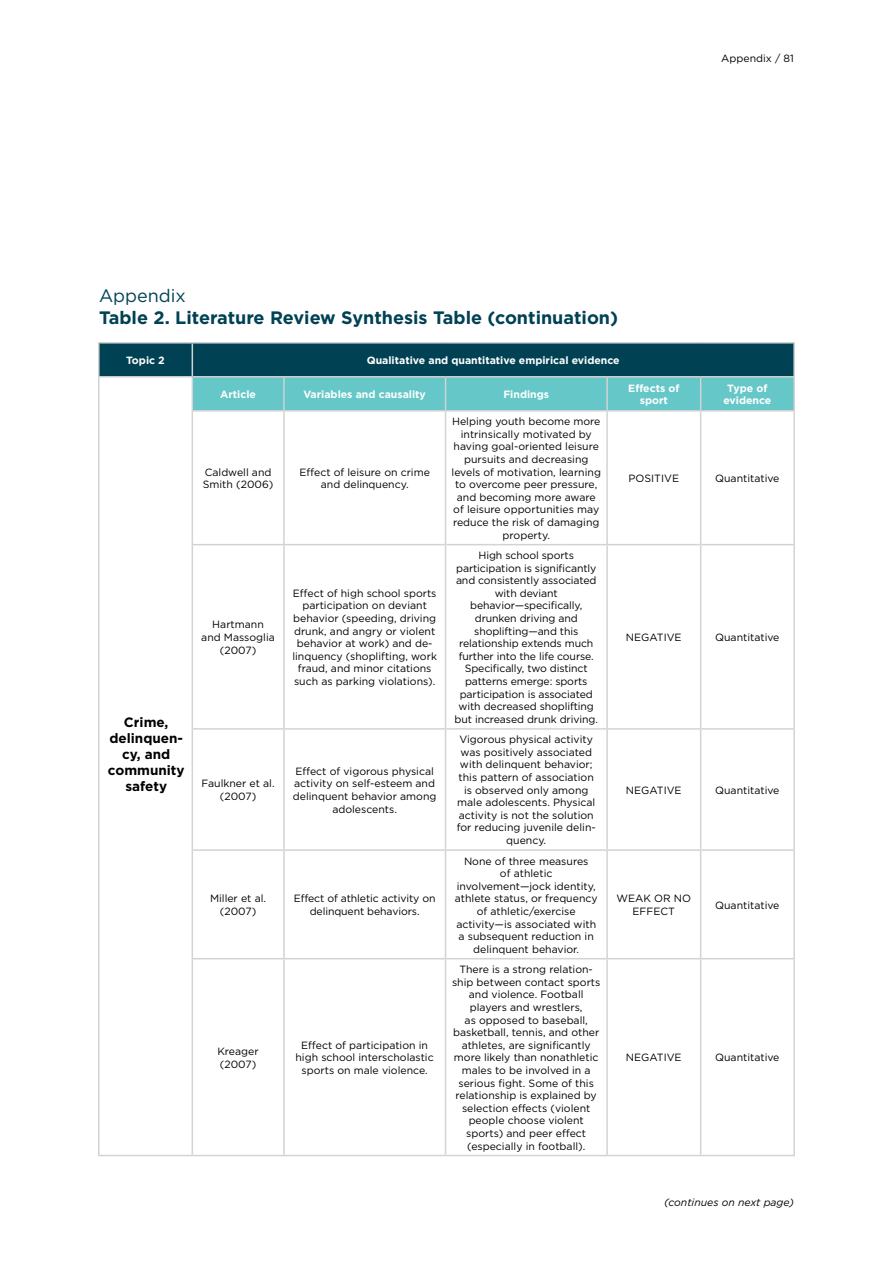
<style>
.page{position:relative;width:893px;height:1263px;background:#fff}
.page>*{position:absolute;margin:0;border:0;box-sizing:border-box;transform-origin:0 0}
.t1{font:700 18px "Gotham";color:#014154}
.t2{font:18px "Gotham";color:#014154}
.t3{font:700 13.5px/16.2px "Gotham";color:#000;text-align:center}
.t4{font:10.5px/12.6px "Gotham";color:#000;text-align:center}
.t5{font:700 10.5px/12.6px "Gotham";color:#fff;text-align:center}
.t6{font:italic 10.5px "Gotham";color:#000}
</style>
<div class="page">
<svg style="left:100px;top:344px;width:693px;height:67px;background:#3d8791"></svg>
<hr style="left:98px;top:342px;width:94px;height:2px;background:#d1d3d4">
<hr style="left:98px;top:344px;width:2px;height:32px;background:#d1d3d4">
<hr style="left:192px;top:342px;width:92px;height:2px;background:#d1d3d4">
<hr style="left:192px;top:344px;width:1px;height:32px;background:#d1d3d4">
<hr style="left:284px;top:342px;width:161px;height:2px;background:#d1d3d4">
<hr style="left:445px;top:342px;width:162px;height:2px;background:#d1d3d4">
<hr style="left:607px;top:342px;width:94px;height:2px;background:#d1d3d4">
<hr style="left:701px;top:342px;width:94px;height:2px;background:#d1d3d4">
<hr style="left:793px;top:344px;width:2px;height:32px;background:#d1d3d4">
<hr style="left:192px;top:730px;width:1px;height:119px;background:#d1d3d4">
<hr style="left:283px;top:730px;width:2px;height:119px;background:#d1d3d4">
<hr style="left:445px;top:730px;width:1px;height:119px;background:#d1d3d4">
<hr style="left:606px;top:730px;width:2px;height:119px;background:#d1d3d4">
<hr style="left:700px;top:730px;width:1px;height:119px;background:#d1d3d4">
<hr style="left:793px;top:730px;width:2px;height:119px;background:#d1d3d4">
<hr style="left:98px;top:376px;width:94px;height:2px;background:#d1d3d4">
<hr style="left:98px;top:378px;width:2px;height:33px;background:#d1d3d4">
<hr style="left:192px;top:376px;width:92px;height:2px;background:#d1d3d4">
<hr style="left:192px;top:378px;width:1px;height:32px;background:#d1d3d4">
<hr style="left:284px;top:376px;width:161px;height:2px;background:#d1d3d4">
<hr style="left:283px;top:378px;width:2px;height:32px;background:#d1d3d4">
<hr style="left:445px;top:376px;width:162px;height:2px;background:#d1d3d4">
<hr style="left:445px;top:378px;width:1px;height:32px;background:#d1d3d4">
<hr style="left:607px;top:376px;width:94px;height:2px;background:#d1d3d4">
<hr style="left:606px;top:378px;width:2px;height:32px;background:#d1d3d4">
<hr style="left:701px;top:376px;width:94px;height:2px;background:#d1d3d4">
<hr style="left:700px;top:378px;width:1px;height:32px;background:#d1d3d4">
<hr style="left:793px;top:378px;width:2px;height:32px;background:#d1d3d4">
<hr style="left:98px;top:411px;width:2px;height:134px;background:#d1d3d4">
<hr style="left:98px;top:545px;width:2px;height:184px;background:#d1d3d4">
<hr style="left:98px;top:729px;width:2px;height:121px;background:#d1d3d4">
<hr style="left:98px;top:850px;width:2px;height:109px;background:#d1d3d4">
<hr style="left:98px;top:959px;width:2px;height:196px;background:#d1d3d4">
<hr style="left:192px;top:545px;width:1px;height:183px;background:#d1d3d4">
<hr style="left:283px;top:545px;width:2px;height:183px;background:#d1d3d4">
<hr style="left:445px;top:545px;width:1px;height:183px;background:#d1d3d4">
<hr style="left:606px;top:545px;width:2px;height:183px;background:#d1d3d4">
<hr style="left:700px;top:545px;width:1px;height:183px;background:#d1d3d4">
<hr style="left:793px;top:545px;width:2px;height:183px;background:#d1d3d4">
<hr style="left:192px;top:728px;width:92px;height:2px;background:#d1d3d4">
<hr style="left:284px;top:728px;width:161px;height:2px;background:#d1d3d4">
<hr style="left:445px;top:728px;width:162px;height:2px;background:#d1d3d4">
<hr style="left:607px;top:728px;width:94px;height:2px;background:#d1d3d4">
<hr style="left:701px;top:728px;width:94px;height:2px;background:#d1d3d4">
<hr style="left:192px;top:410px;width:92px;height:2px;background:#d3d3d1">
<hr style="left:192px;top:412px;width:1px;height:132px;background:#d3d3d1">
<hr style="left:284px;top:410px;width:161px;height:2px;background:#d3d3d1">
<hr style="left:283px;top:412px;width:2px;height:132px;background:#d3d3d1">
<hr style="left:445px;top:410px;width:162px;height:2px;background:#d3d3d1">
<hr style="left:445px;top:412px;width:1px;height:132px;background:#d3d3d1">
<hr style="left:607px;top:410px;width:94px;height:2px;background:#d3d3d1">
<hr style="left:606px;top:412px;width:2px;height:132px;background:#d3d3d1">
<hr style="left:701px;top:410px;width:94px;height:2px;background:#d3d3d1">
<hr style="left:700px;top:412px;width:1px;height:132px;background:#d3d3d1">
<hr style="left:793px;top:412px;width:2px;height:132px;background:#d3d3d1">
<hr style="left:192px;top:544px;width:92px;height:1px;background:#d3d3d1">
<hr style="left:284px;top:544px;width:161px;height:1px;background:#d3d3d1">
<hr style="left:445px;top:544px;width:162px;height:1px;background:#d3d3d1">
<hr style="left:607px;top:544px;width:94px;height:1px;background:#d3d3d1">
<hr style="left:701px;top:544px;width:94px;height:1px;background:#d3d3d1">
<hr style="left:192px;top:849px;width:92px;height:2px;background:#d3d3d1">
<hr style="left:192px;top:851px;width:1px;height:107px;background:#d3d3d1">
<hr style="left:284px;top:849px;width:161px;height:2px;background:#d3d3d1">
<hr style="left:283px;top:851px;width:2px;height:107px;background:#d3d3d1">
<hr style="left:445px;top:849px;width:162px;height:2px;background:#d3d3d1">
<hr style="left:445px;top:851px;width:1px;height:107px;background:#d3d3d1">
<hr style="left:607px;top:849px;width:94px;height:2px;background:#d3d3d1">
<hr style="left:606px;top:851px;width:2px;height:107px;background:#d3d3d1">
<hr style="left:701px;top:849px;width:94px;height:2px;background:#d3d3d1">
<hr style="left:700px;top:851px;width:1px;height:107px;background:#d3d3d1">
<hr style="left:793px;top:851px;width:2px;height:107px;background:#d3d3d1">
<hr style="left:192px;top:958px;width:92px;height:1px;background:#d3d3d1">
<hr style="left:192px;top:959px;width:1px;height:196px;background:#d3d3d1">
<hr style="left:284px;top:958px;width:161px;height:1px;background:#d3d3d1">
<hr style="left:283px;top:959px;width:2px;height:196px;background:#d3d3d1">
<hr style="left:445px;top:958px;width:162px;height:1px;background:#d3d3d1">
<hr style="left:445px;top:959px;width:1px;height:196px;background:#d3d3d1">
<hr style="left:607px;top:958px;width:94px;height:1px;background:#d3d3d1">
<hr style="left:606px;top:959px;width:2px;height:196px;background:#d3d3d1">
<hr style="left:701px;top:958px;width:94px;height:1px;background:#d3d3d1">
<hr style="left:700px;top:959px;width:1px;height:196px;background:#d3d3d1">
<hr style="left:793px;top:959px;width:2px;height:196px;background:#d3d3d1">
<hr style="left:98px;top:1155px;width:94px;height:1px;background:#d3d3d1">
<hr style="left:192px;top:1155px;width:92px;height:1px;background:#d3d3d1">
<hr style="left:284px;top:1155px;width:161px;height:1px;background:#d3d3d1">
<hr style="left:445px;top:1155px;width:162px;height:1px;background:#d3d3d1">
<hr style="left:607px;top:1155px;width:94px;height:1px;background:#d3d3d1">
<hr style="left:701px;top:1155px;width:94px;height:1px;background:#d3d3d1">
<h1 class="t2" style="left:99px;top:285px;width:88px">Appendix</h1>
<h1 class="t1" style="left:99px;top:306px;width:521px">Table 2. Literature Review Synthesis Table (continuation)</h1>
<p class="t4" style="left:721px;top:52px;width:74px">Appendix / 81</p>
<p class="t5" style="left:126px;top:354px;width:40px">Topic 2</p>
<p class="t5" style="left:367px;top:354px;width:254px">Qualitative and quantitative empirical evidence</p>
<p class="t5" style="left:220px;top:388px;width:37px">Article</p>
<p class="t5" style="left:303px;top:388px;width:124px">Variables and causality</p>
<p class="t5" style="left:503px;top:388px;width:47px">Findings</p>
<p class="t5" style="left:628px;top:382px;width:53px">Effects of sport</p>
<p class="t5" style="left:723px;top:382px;width:49px">Type of evidence</p>
<p class="t3" style="left:108px;top:713px;width:78px">Crime, delinquen&shy;cy, and community safety</p>
<p class="t4" style="left:203px;top:465px;width:72px;text-align:left">Caldwell and<br>Smith (2006)</p>
<p class="t4" style="left:299px;top:465px;width:132px">Effect of leisure on crime and delinquency.</p>
<p class="t4" style="left:201px;top:618px;width:75px">Hartmann and Massoglia (2007)</p>
<p class="t4" style="left:292px;top:587px;width:146px">Effect of high school sports participation on deviant behavior (speeding, driving drunk, and angry or violent behavior at work) and de&shy;linquency (shoplifting, work fraud, and minor citations such as parking violations).</p>
<p class="t4" style="left:202px;top:777px;width:75px">Faulkner et al. (2007)</p>
<p class="t4" style="left:293px;top:764px;width:145px">Effect of vigorous physical activity on self-esteem and delinquent behavior among adolescents.</p>
<p class="t4" style="left:210px;top:892px;width:58px">Miller et al. (2007)</p>
<p class="t4" style="left:294px;top:892px;width:143px">Effect of athletic activity on delinquent behaviors.</p>
<p class="t4" style="left:217px;top:1045px;width:43px;text-align:left">Kreager (2007)</p>
<p class="t4" style="left:295px;top:1038px;width:140px">Effect of participation in high school interscholastic sports on male violence.</p>
<p class="t4" style="left:452px;top:415px;width:151px">Helping youth become more intrinsically motivated by having goal-oriented leisure pursuits and decreasing levels of motivation, learning to overcome peer pressure, and becoming more aware of leisure opportunities may reduce the risk of damaging property.</p>
<p class="t4" style="left:455px;top:549px;width:145px">High school sports participation is significantly and consistently associated with deviant behavior—specifically, drunken driving and shoplifting—and this relationship extends much further into the life course.<br>Specifically, two distinct patterns emerge: sports participation is associated with decreased shoplifting but increased drunk driving.</p>
<p class="t4" style="left:457px;top:733px;width:141px">Vigorous physical activity was positively associated with delinquent behavior; this pattern of association is observed only among male adolescents. Physical activity is not the solution for reducing juvenile delin&shy;quency.</p>
<p class="t4" style="left:455px;top:854px;width:144px">None of three measures<br>of athletic involvement—jock identity, athlete status, or frequency of athletic/exercise activity—is associated with a subsequent reduction in delinquent behavior.</p>
<p class="t4" style="left:452px;top:963px;width:150px">There is a strong relation&shy;ship between contact sports and violence. Football players and wrestlers,<br>as opposed to baseball, basketball, tennis, and other athletes, are significantly more likely than nonathletic males to be involved in a serious fight. Some of this relationship is explained by selection effects (violent people choose violent sports) and peer effect (especially in football).</p>
<p class="t4" style="left:629px;top:472px;width:52px">POSITIVE</p>
<p class="t4" style="left:715px;top:472px;width:66px">Quantitative</p>
<p class="t4" style="left:626px;top:631px;width:57px">NEGATIVE</p>
<p class="t4" style="left:715px;top:631px;width:66px">Quantitative</p>
<p class="t4" style="left:626px;top:783px;width:57px">NEGATIVE</p>
<p class="t4" style="left:715px;top:783px;width:66px">Quantitative</p>
<p class="t4" style="left:616px;top:892px;width:76px">WEAK OR NO<br>EFFECT</p>
<p class="t4" style="left:715px;top:898px;width:66px">Quantitative</p>
<p class="t4" style="left:626px;top:1051px;width:57px">NEGATIVE</p>
<p class="t4" style="left:715px;top:1051px;width:66px">Quantitative</p>
<p class="t6" style="left:664px;top:1195px;width:131px">(continues on next page)</p>
</div>
